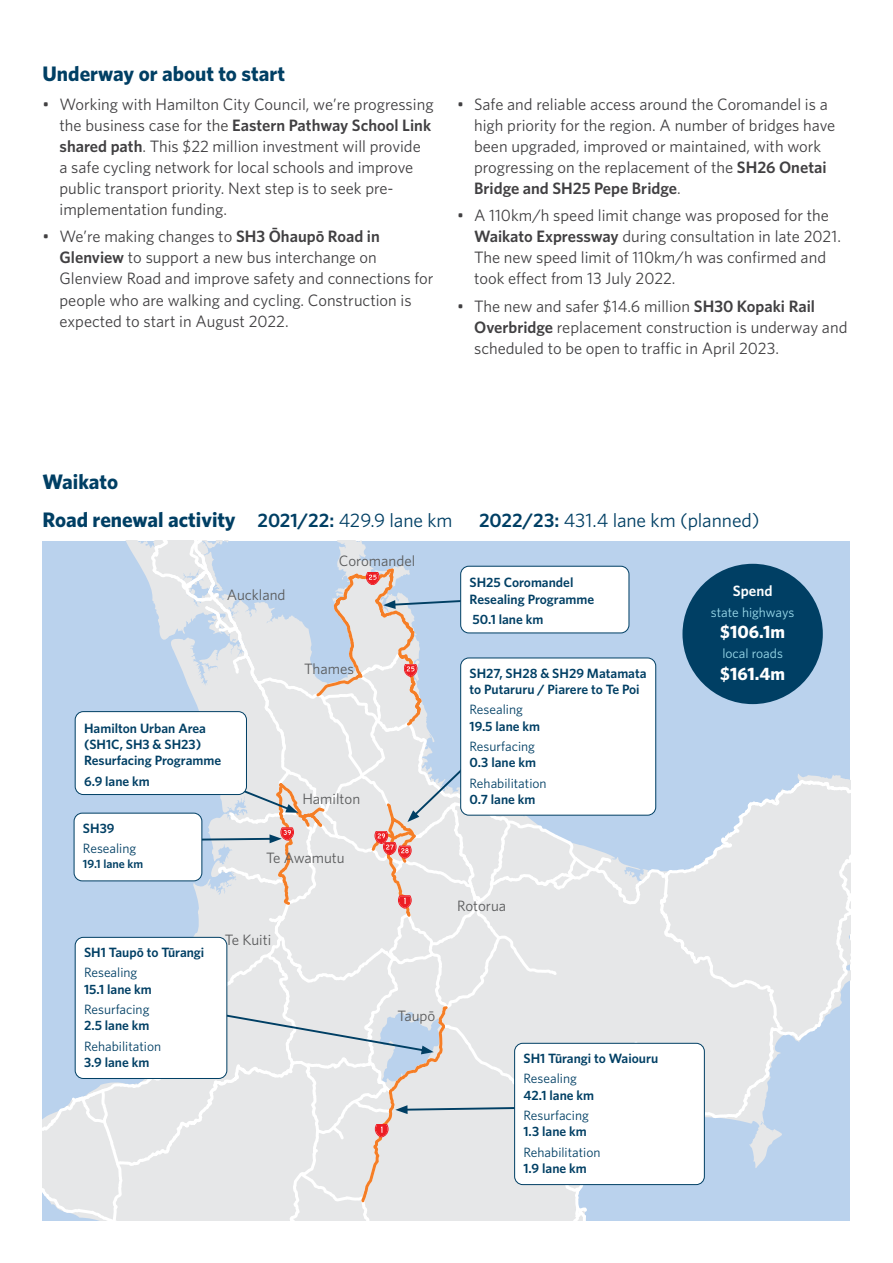
<style>
.page{position:relative;width:893px;height:1263px;background:#fff}
.page>*{position:absolute;margin:0;border:0;box-sizing:border-box;transform-origin:0 0}
.t1{font:700 21px/38.5px "Whitney";color:#003f64}
.t2{font:19.5px "Whitney";letter-spacing:-.005em;color:#003f64}
.t3{font:700 18px "Whitney";color:#fff}
.t4{font:16.5px/21px "Whitney";color:#414042}
.t5{font:15px "Whitney";color:#595a5b}
.t6{font:600 15px "Whitney";color:#fff}
.t7{font:600 13.5px/16.2px "Whitney";color:#003f64}
.t8{font:13.5px/20.4px "Whitney";color:#003f64}
.t9{font:13.5px "Whitney";color:#9ad9ea}
.t10{font:600 12px "Whitney";color:#003f64}
.s1{font-weight:600}
.s2{font-weight:600;font-size:19.5px}
.s3{font-weight:400;font-size:19.5px}
.s4{font-weight:400}
</style>
<div class="page">
<svg style="left:43px;top:541px;width:807px;height:680px;background:#d6dee8"></svg>
<div style="left:74px;top:813px;width:128px;height:68px;background:#fff;border-radius:8px"></div>
<div style="left:74px;top:813px;width:128px;height:68px;border:1px solid #003f64;border-radius:8px"></div>
<div style="left:75px;top:937px;width:152px;height:141px;background:#fff;border-radius:8px"></div>
<div style="left:75px;top:937px;width:152px;height:142px;border:1px solid #003f64;border-radius:8px"></div>
<div style="left:515px;top:1043px;width:189px;height:141px;background:#fff;border-radius:8px"></div>
<div style="left:514px;top:1043px;width:191px;height:142px;border:1px solid #003f64;border-radius:8px"></div>
<div style="left:461px;top:658px;width:195px;height:157px;background:#fff;border-radius:8px"></div>
<div style="left:460px;top:658px;width:196px;height:157px;border:1px solid #003f64;border-radius:8px"></div>
<div style="left:75px;top:712px;width:171px;height:82px;background:#fff;border-radius:8px"></div>
<div style="left:75px;top:711px;width:172px;height:84px;border:1px solid #003f64;border-radius:8px"></div>
<div style="left:461px;top:566px;width:168px;height:67px;background:#fff;border-radius:8px"></div>
<div style="left:460px;top:566px;width:169px;height:67px;border:1px solid #003f64;border-radius:8px"></div>
<div style="left:682px;top:564px;width:141px;height:140px;background:#003f64;border-radius:50%"></div>
<h1 class="t1" style="left:43px;top:54px;width:244px">Underway or about to start</h1>
<p class="t4" style="left:60px;top:93px;width:376px;text-indent:-17px">• Working with Hamilton City Council, we’re progressing the business case for the <span class="s1">Eastern Pathway School Link shared path</span>. This $22 million investment will provide<br>a safe cycling network for local schools and improve public transport priority. Next step is to seek pre&shy;implementation funding.</p>
<p class="t4" style="left:60px;top:226px;width:376px;text-indent:-17px">• We’re making changes to <span class="s1">SH3 Ōhaupō Road in Glenview</span> to support a new bus interchange on Glenview Road and improve safety and connections for people who are walking and cycling. Construction is expected to start in August 2022.</p>
<p class="t4" style="left:474px;top:93px;width:363px;text-indent:-17px">• Safe and reliable access around the Coromandel is a high priority for the region. A number of bridges have been upgraded, improved or maintained, with work progressing on the replacement of the <span class="s1">SH26 Onetai Bridge and SH25 Pepe Bridge</span>.</p>
<p class="t4" style="left:474px;top:205px;width:368px;text-indent:-17px">• A 110km/h speed limit change was proposed for the <span class="s1">Waikato Expressway</span> during consultation in late 2021.<br>The new speed limit of 110km/h was confirmed and took effect from 13 July 2022.</p>
<p class="t4" style="left:474px;top:295px;width:375px;text-indent:-17px">• The new and safer $14.6 million <span class="s1">SH30 Kopaki Rail<br>Overbridge</span> replacement construction is underway and scheduled to be open to traffic in April 2023.</p>
<p class="t1" style="left:43px;top:462px;width:412px">Waikato<br>Road renewal activity <span class="s2">2021/22:</span> <span class="s3">429.9 lane km</span></p>
<p class="t5" style="left:227px;top:585px;width:60px">Auckland</p>
<p class="t5" style="left:339px;top:551px;width:78px">Coromandel</p>
<p class="t7" style="left:84px;top:720px;width:139px">Hamilton Urban Area (SH1C, SH3 &amp; SH23)<br>Resurfacing Programme</p>
<p class="t7" style="left:84px;top:772px;width:67px">6.9 lane km</p>
<p class="t5" style="left:304px;top:659px;width:51px">Thames</p>
<p class="t5" style="left:302px;top:789px;width:59px">Hamilton</p>
<p class="t8" style="left:83px;top:817px;width:55px"><span class="s1">SH39<br></span>Resealing</p>
<p class="t10" style="left:83px;top:855px;width:62px">19.1 lane km</p>
<p class="t5" style="left:266px;top:848px;width:80px">Te Awamutu</p>
<p class="t2" style="left:479px;top:508px;width:282px"><span class="s1">2022/23:</span> 431.4 lane km (planned)</p>
<p class="t7" style="left:470px;top:574px;width:126px">SH25 Coromandel<br>Resealing Programme</p>
<p class="t7" style="left:473px;top:611px;width:72px">50.1 lane km</p>
<p class="t7" style="left:470px;top:665px;width:179px">SH27, SH28 &amp; SH29 Matamata to Putaruru / Piarere to Te Poi</p>
<p class="t7" style="left:470px;top:701px;width:72px"><span class="s4">Resealing<br></span>19.5 lane km</p>
<p class="t8" style="left:470px;top:738px;width:68px;line-height:16.2px">Resurfacing<br><span class="s1">0.3 lane km</span></p>
<p class="t8" style="left:470px;top:774px;width:79px;line-height:16.2px">Rehabilitation<br><span class="s1">0.7 lane km</span></p>
<p class="t6" style="left:733px;top:581px;width:41px">Spend</p>
<p class="t9" style="left:711px;top:603px;width:85px">state highways</p>
<p class="t3" style="left:720px;top:620px;width:66px">$106.1m</p>
<p class="t9" style="left:722px;top:644px;width:62px">local roads</p>
<p class="t3" style="left:720px;top:661px;width:66px">$161.4m</p>
<p class="t5" style="left:225px;top:929px;width:48px">Te Kuiti</p>
<p class="t5" style="left:457px;top:896px;width:51px">Rotorua</p>
<p class="t7" style="left:84px;top:942px;width:122px;line-height:20.4px">SH1 Taupō to Tūrangi<br><span class="s4">Resealing</span></p>
<p class="t8" style="left:84px;top:978px;width:69px"><span class="s1">15.1 lane km<br></span>Resurfacing</p>
<p class="t8" style="left:84px;top:1015px;width:79px"><span class="s1">2.5 lane km<br></span>Rehabilitation</p>
<p class="t7" style="left:84px;top:1054px;width:67px">3.9 lane km</p>
<p class="t7" style="left:523px;top:1048px;width:136px;line-height:20.4px">SH1 Tūrangi to Waiouru<br><span class="s4">Resealing</span></p>
<p class="t8" style="left:523px;top:1084px;width:72px"><span class="s1">42.1 lane km<br></span>Resurfacing</p>
<p class="t8" style="left:523px;top:1121px;width:79px"><span class="s1">1.3 lane km<br></span>Rehabilitation</p>
<p class="t7" style="left:523px;top:1160px;width:65px">1.9 lane km</p>
<p class="t5" style="left:398px;top:1006px;width:39px">Taupō</p>
</div>
